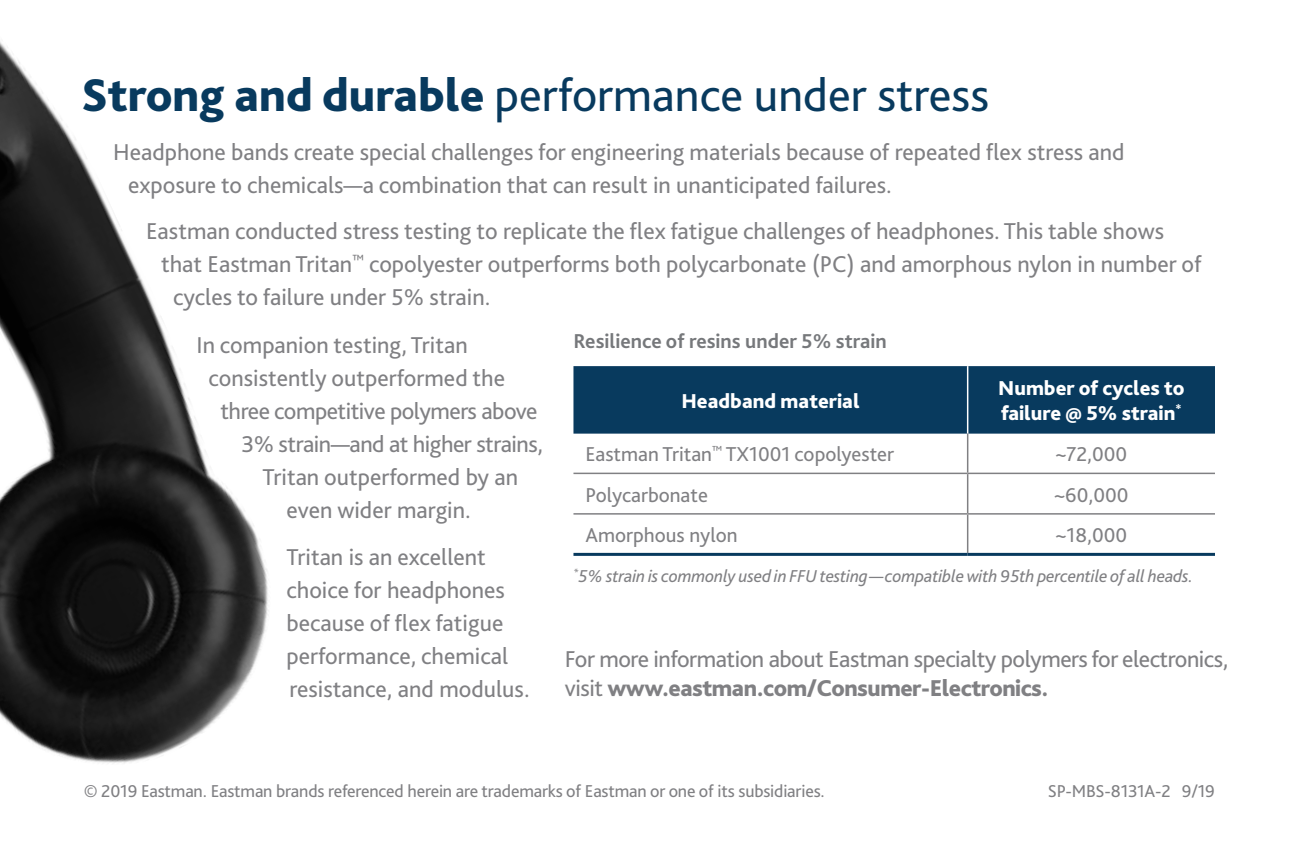
<style>
.page{position:relative;width:1296px;height:864px;background:#fff}
.page>*{position:absolute;margin:0;border:0;box-sizing:border-box;transform-origin:0 0}
.t1{font:48px "Bliss Pro";color:#083a5e}
.t2{font:24px/33px "Bliss Pro";color:#808083}
.t3{font:24px/28.8px "Bliss Pro";letter-spacing:-.02em;color:#808083}
.t4{font:21px "Bliss Pro";color:#808083}
.t5{font:800 21px "Bliss Pro";color:#fff}
.t6{font:700 21px "Bliss Pro";color:#76787b}
.t7{font:18px "Bliss Pro";letter-spacing:-.01em;color:#808083}
.t8{font:italic 18px "Bliss Pro";letter-spacing:-.01em;color:#808083}
.s1{font-weight:800}
</style>
<div class="page">
<img style="left:0;top:41px;width:269px;height:722px">
<div style="left:573px;top:366px;width:642px;height:68px;background:#083a5e"></div>
<hr style="left:967px;top:366px;width:1px;height:68px;background:#fff">
<hr style="left:967px;top:434px;width:1px;height:39px;background:#808083">
<hr style="left:573px;top:473px;width:395px;height:1px;background:#808083">
<hr style="left:968px;top:473px;width:247px;height:1px;background:#808083">
<hr style="left:967px;top:474px;width:1px;height:39px;background:#808083">
<hr style="left:573px;top:513px;width:395px;height:2px;background:#808083">
<hr style="left:968px;top:513px;width:247px;height:2px;background:#808083">
<hr style="left:967px;top:515px;width:1px;height:38px;background:#808083">
<hr style="left:573px;top:553px;width:395px;height:3px;background:#083a5e">
<hr style="left:968px;top:553px;width:247px;height:3px;background:#083a5e">
<p class="t1" style="left:81px;top:66px;width:910px"><span class="s1">Strong and durable</span> performance under stress</p>
<p class="t2" style="left:128px;top:135px;width:998px;text-indent:-15px">Headphone bands create special challenges for engineering materials because of repeated flex stress and exposure to chemicals—a combination that can result in unanticipated failures.</p>
<p class="t2" style="left:146px;top:214px;width:1020px">Eastman conducted stress testing to replicate the flex fatigue challenges of headphones. This table shows</p>
<p class="t2" style="left:161px;top:247px;width:1042px">that Eastman Tritan<sup>™</sup> copolyester outperforms both polycarbonate (PC) and amorphous nylon in number of</p>
<p class="t2" style="left:173px;top:280px;width:319px">cycles to failure under 5% strain.</p>
<p class="t2" style="left:196px;top:328px;width:273px">In companion testing, Tritan</p>
<p class="t2" style="left:208px;top:361px;width:298px">consistently outperformed the</p>
<p class="t3" style="left:220px;top:397px;width:319px">three competitive polymers above</p>
<p class="t3" style="left:242px;top:430px;width:303px">3% strain—and at higher strains,</p>
<p class="t2" style="left:262px;top:460px;width:257px">Tritan outperformed by an</p>
<p class="t2" style="left:286px;top:493px;width:186px">even wider margin.</p>
<p class="t2" style="left:286px;top:540px;width:245px">Tritan is an excellent choice for headphones because of flex fatigue performance, chemical resistance, and modulus.</p>
<p class="t6" style="left:573px;top:328px;width:315px">Resilience of resins under 5% strain</p>
<p class="t5" style="left:998px;top:375px;width:188px">Number of cycles to</p>
<p class="t5" style="left:1001px;top:400px;width:182px">failure @ 5% strain<sup>*</sup></p>
<p class="t5" style="left:681px;top:388px;width:180px">Headband material</p>
<p class="t4" style="left:585px;top:441px;width:310px">Eastman Tritan<sup>™</sup> TX1001 copolyester</p>
<p class="t4" style="left:1055px;top:441px;width:73px">~72,000</p>
<p class="t4" style="left:585px;top:482px;width:124px">Polycarbonate</p>
<p class="t4" style="left:1054px;top:482px;width:76px">~60,000</p>
<p class="t4" style="left:585px;top:522px;width:154px">Amorphous nylon</p>
<p class="t4" style="left:1055px;top:522px;width:73px">~18,000</p>
<p class="t8" style="left:573px;top:564px;width:621px"><sup>*</sup>5% strain is commonly used in FFU testing—compatible with 95th percentile of all heads.</p>
<p class="t3" style="left:565px;top:644px;width:665px">For more information about Eastman specialty polymers for electronics, visit <span class="s1">www.eastman.com/Consumer-Electronics.</span></p>
<p class="t7" style="left:84px;top:780px;width:743px">© 2019 Eastman. Eastman brands referenced herein are trademarks of Eastman or one of its subsidiaries.</p>
<p class="t7" style="left:1048px;top:780px;width:169px">SP-MBS-8131A-2 9/19</p>
</div>
